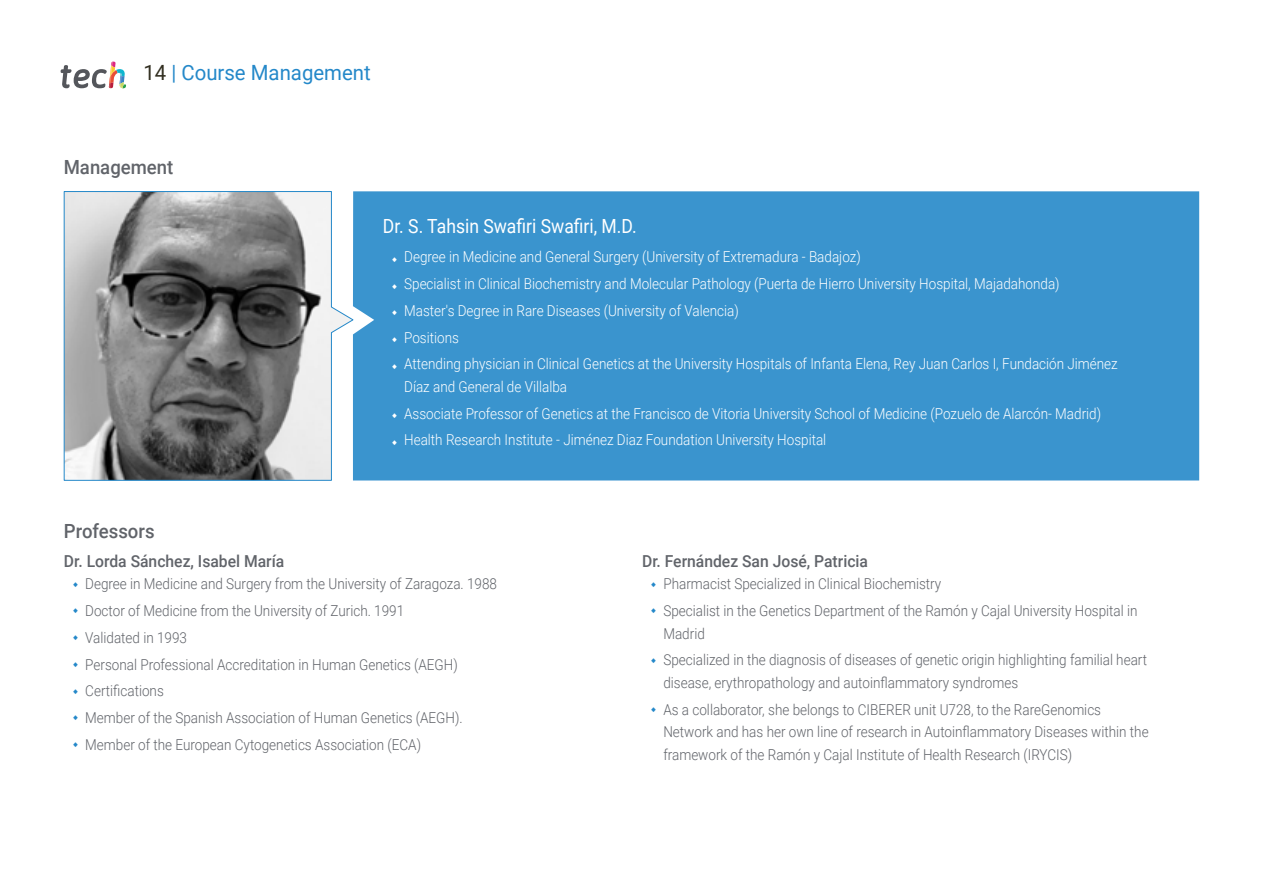
<style>
.page{position:relative;width:1263px;height:893px;background:#fff}
.page>*{position:absolute;margin:0;border:0;box-sizing:border-box;transform-origin:0 0}
.t1{font:21px "Roboto";color:#2488c9}
.t2{font:19.5px "Roboto";color:#fff;scale:.9 1}
.t3{font:500 19.5px "Roboto";color:#61646a;scale:.95 1}
.t4{font:500 16.5px "Roboto";color:#61646a;scale:.95 1}
.t5{font:300 15px/26.7px "Roboto";color:#61646a;scale:.9 1}
.t6{font:300 15px/26.7px "Roboto";color:#fff;scale:.9 1}
.s1{color:#312e20}
</style>
<div class="page">
<svg style="left:61px;top:62px;width:65px;height:27px"></svg>
<div style="left:354px;top:191px;width:845px;height:289px;background:#3a94ce"></div>
<svg style="left:64px;top:191px;width:290px;height:290px;background:#929394"></svg>
<svg style="left:392px;top:257px;width:5px;height:5px"></svg>
<svg style="left:392px;top:284px;width:5px;height:5px"></svg>
<svg style="left:392px;top:310px;width:5px;height:5px"></svg>
<svg style="left:392px;top:337px;width:5px;height:5px"></svg>
<svg style="left:392px;top:364px;width:5px;height:5px"></svg>
<svg style="left:392px;top:413px;width:5px;height:5px"></svg>
<svg style="left:392px;top:440px;width:5px;height:5px"></svg>
<h1 class="t1" style="left:144px;top:57px;width:229px"><span class="s1">14</span> | Course Management</h1>
<h2 class="t3" style="left:64px;top:154px;width:117px">Management</h2>
<h2 class="t2" style="left:383px;top:212px;width:284px">Dr. S. Tahsin Swafiri Swafiri, M.D.</h2>
<p class="t6" style="left:404px;top:243px;width:794px">Degree in Medicine and General Surgery (University of Extremadura - Badajoz)<br>Specialist in Clinical Biochemistry and Molecular Pathology (Puerta de Hierro University Hospital, Majadahonda)<br>Master's Degree in Rare Diseases (University of Valencia)<br>Positions<br>Attending physician in Clinical Genetics at the University Hospitals of Infanta Elena, Rey Juan Carlos I, Fundación Jiménez</p>
<p class="t6" style="left:404px;top:373px;width:776px">Díaz and General de Villalba<br>Associate Professor of Genetics at the Francisco de Vitoria University School of Medicine (Pozuelo de Alarcón- Madrid)<br>Health Research Institute - Jiménez Diaz Foundation University Hospital</p>
<h2 class="t3" style="left:64px;top:517px;width:97px">Professors</h2>
<p class="t4" style="left:64px;top:550px;width:233px">Dr. Lorda Sánchez, Isabel María</p>
<p class="t5" style="left:85px;top:570px;width:459px">Degree in Medicine and Surgery from the University of Zaragoza. 1988<br>Doctor of Medicine from the University of Zurich. 1991<br>Validated in 1993<br>Personal Professional Accreditation in Human Genetics (AEGH)<br>Certifications<br>Member of the Spanish Association of Human Genetics (AEGH).<br>Member of the European Cytogenetics Association (ECA)</p>
<p class="t4" style="left:642px;top:550px;width:239px">Dr. Fernández San José, Patricia</p>
<p class="t5" style="left:663px;top:570px;width:528px">Pharmacist Specialized in Clinical Biochemistry<br>Specialist in the Genetics Department of the Ramón y Cajal University Hospital in</p>
<p class="t5" style="left:663px;top:619px;width:539px">Madrid<br>Specialized in the diagnosis of diseases of genetic origin highlighting familial heart</p>
<p class="t5" style="left:663px;top:669px;width:488px">disease, erythropathology and autoinflammatory syndromes<br>As a collaborator, she belongs to CIBERER unit U728, to the RareGenomics</p>
<p class="t5" style="left:663px;top:720px;width:541px;line-height:22.5px">Network and has her own line of research in Autoinflammatory Diseases within the framework of the Ramón y Cajal Institute of Health Research (IRYCIS)</p>
</div>
